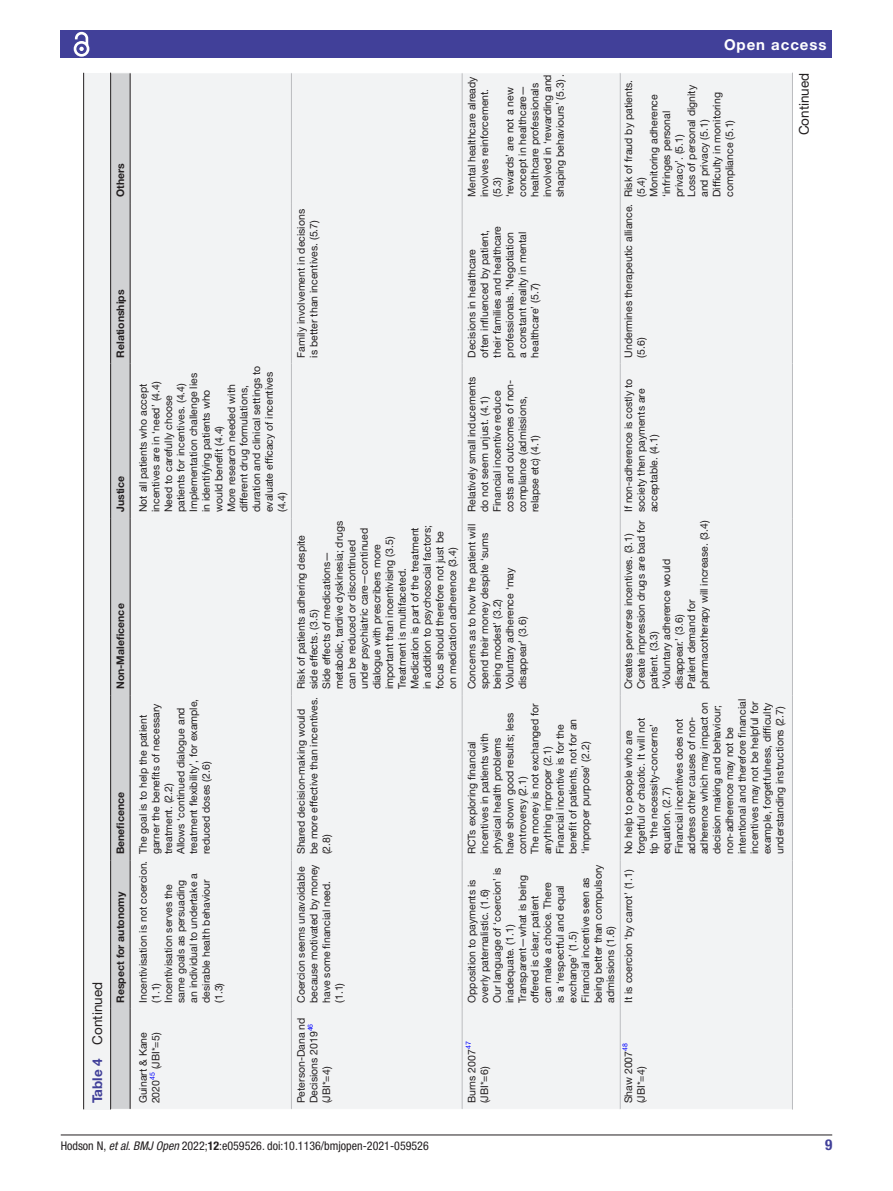
<style>
.page{position:relative;width:893px;height:1191px;background:#fff}
.page>*{position:absolute;margin:0;border:0;box-sizing:border-box;transform-origin:0 0}
.t1{font:700 15px "Helvetica Neue LT Std";letter-spacing:.065em;color:#fff}
.t2{font:700 condensed 15px "Helvetica Neue LT Std";color:#414099}
.t3{font:13.5px "Helvetica Neue LT Std";color:#231f20}
.t4{font:condensed 12px "Helvetica Neue LT Std";color:#231f20}
.t5{font:10.5px/12.6px "Helvetica Neue LT Std";color:#231f20}
.t6{font:700 10.5px "Helvetica Neue LT Std";color:#231f20}
.t7{font:6.9px "Helvetica Neue LT Std";color:#00f}
.s1{font-weight:700;color:#414099}
.s2{font-style:italic}
.s3{font-weight:700}
</style>
<div class="page">
<hr style="left:61px;top:1134px;width:771px;height:1px;background:#231f20">
<div style="left:61px;top:31px;width:771px;height:27px;background:#414099"></div>
<svg style="left:73px;top:31px;width:17px;height:26px"></svg>
<div style="left:102px;top:73px;width:691px;height:1036px;background:#f2f3f4"></div>
<hr style="left:110px;top:1008px;width:1px;height:101px;background:#231f20">
<hr style="left:130px;top:1008px;width:1px;height:101px;background:#231f20">
<hr style="left:110px;top:860px;width:1px;height:148px;background:#231f20">
<hr style="left:130px;top:860px;width:1px;height:148px;background:#231f20">
<hr style="left:110px;top:695px;width:1px;height:165px;background:#231f20">
<hr style="left:130px;top:695px;width:1px;height:165px;background:#231f20">
<hr style="left:110px;top:518px;width:1px;height:177px;background:#231f20">
<hr style="left:130px;top:518px;width:1px;height:177px;background:#231f20">
<hr style="left:110px;top:363px;width:1px;height:155px;background:#231f20">
<hr style="left:130px;top:363px;width:1px;height:155px;background:#231f20">
<hr style="left:110px;top:203px;width:1px;height:160px;background:#231f20">
<hr style="left:130px;top:203px;width:1px;height:160px;background:#231f20">
<hr style="left:110px;top:73px;width:1px;height:130px;background:#231f20">
<hr style="left:130px;top:73px;width:1px;height:130px;background:#231f20">
<hr style="left:291px;top:1008px;width:1px;height:101px;background:#bcbdc0">
<hr style="left:462px;top:1008px;width:1px;height:101px;background:#bcbdc0">
<hr style="left:291px;top:860px;width:1px;height:148px;background:#bcbdc0">
<hr style="left:462px;top:860px;width:1px;height:148px;background:#bcbdc0">
<hr style="left:291px;top:695px;width:1px;height:165px;background:#bcbdc0">
<hr style="left:462px;top:695px;width:1px;height:165px;background:#bcbdc0">
<hr style="left:291px;top:518px;width:1px;height:177px;background:#bcbdc0">
<hr style="left:462px;top:518px;width:1px;height:177px;background:#bcbdc0">
<hr style="left:291px;top:363px;width:1px;height:155px;background:#bcbdc0">
<hr style="left:462px;top:363px;width:1px;height:155px;background:#bcbdc0">
<hr style="left:291px;top:203px;width:1px;height:160px;background:#bcbdc0">
<hr style="left:462px;top:203px;width:1px;height:160px;background:#bcbdc0">
<hr style="left:291px;top:73px;width:1px;height:130px;background:#bcbdc0">
<hr style="left:462px;top:73px;width:1px;height:130px;background:#bcbdc0">
<svg style="left:111px;top:73px;width:19px;height:1036px;background:#cccdcf"></svg>
<hr style="left:620px;top:1008px;width:1px;height:101px;background:#bcbdc0">
<hr style="left:620px;top:860px;width:1px;height:148px;background:#bcbdc0">
<hr style="left:620px;top:695px;width:1px;height:165px;background:#bcbdc0">
<hr style="left:620px;top:518px;width:1px;height:177px;background:#bcbdc0">
<hr style="left:620px;top:363px;width:1px;height:155px;background:#bcbdc0">
<hr style="left:620px;top:203px;width:1px;height:160px;background:#bcbdc0">
<hr style="left:620px;top:73px;width:1px;height:130px;background:#bcbdc0">
<hr style="left:792px;top:1008px;width:1px;height:101px;background:#bcbdc0">
<hr style="left:792px;top:860px;width:1px;height:148px;background:#bcbdc0">
<hr style="left:792px;top:695px;width:1px;height:165px;background:#bcbdc0">
<hr style="left:792px;top:518px;width:1px;height:177px;background:#bcbdc0">
<hr style="left:792px;top:363px;width:1px;height:155px;background:#bcbdc0">
<hr style="left:792px;top:203px;width:1px;height:160px;background:#bcbdc0">
<hr style="left:792px;top:73px;width:1px;height:130px;background:#bcbdc0">
<div style="left:84px;top:73px;width:18px;height:1036px;background:#f2f3f4"></div>
<hr style="left:83px;top:73px;width:1px;height:1036px;background:#231f20">
<p class="t3" style="left:89px;top:1103px;width:123px;rotate:-90deg"><span class="s1">Table 4</span> Continued</p>
<p class="t6" style="left:114px;top:197px;width:35px;rotate:-90deg">Others</p>
<p class="t6" style="left:114px;top:357px;width:70px;rotate:-90deg">Relationships</p>
<p class="t6" style="left:114px;top:512px;width:38px;rotate:-90deg">Justice</p>
<p class="t6" style="left:114px;top:689px;width:87px;rotate:-90deg">Non-Maleficence</p>
<p class="t6" style="left:114px;top:854px;width:64px;rotate:-90deg">Beneficence</p>
<p class="t6" style="left:114px;top:1002px;width:113px;rotate:-90deg">Respect for autonomy</p>
<p class="t5" style="left:137px;top:512px;width:148px;rotate:-90deg">Not all patients who accept incentives are in ‘need’ (4.4)<br>Need to carefully choose patients for incentives. (4.4)<br>Implementation challenge lies in identifying patients who would benefit (4.4)<br>More research needed with different drug formulations, duration and clinical settings to evaluate efficacy of incentives (4.4)</p>
<p class="t5" style="left:137px;top:854px;width:157px;rotate:-90deg">The goal is to help the patient garner the benefits of necessary treatment. (2.2)<br>Allows ‘continued dialogue and treatment flexibility’, for example, reduced doses (2.6)</p>
<p class="t5" style="left:137px;top:1002px;width:144px;rotate:-90deg">Incentivisation is not coercion. (1.1)<br>Incentivisation serves the same goals as persuading<br>an individual to undertake a desirable health behaviour (1.3)</p>
<p class="t5" style="left:137px;top:1103px;width:72px;rotate:-90deg">Guinart &amp; Kane<br>2020<sup>45</sup> (JBI*=5)</p>
<p class="t5" style="left:295px;top:357px;width:150px;rotate:-90deg">Family involvement in decisions is better than incentives. (5.7)</p>
<p class="t5" style="left:295px;top:689px;width:170px;rotate:-90deg">Risk of patients adhering despite side effects. (3.5)<br>Side effects of medications— metabolic, tardive dyskinesia; drugs can be reduced or discontinued under psychiatric care—continued dialogue with prescribers more important than incentivising (3.5)<br>Treatment is multifaceted.<br>Medication is part of the treatment in addition to psychosocial factors; focus should therefore not just be on medication adherence (3.4)</p>
<p class="t5" style="left:295px;top:854px;width:159px;rotate:-90deg">Shared decision-making would be more effective than incentives. (2.8)</p>
<p class="t5" style="left:295px;top:1002px;width:140px;rotate:-90deg">Coercion seems unavoidable because motivated by money have some financial need. (1.1)</p>
<h1 class="t1" style="left:724px;top:35px;width:104px">Open access</h1>
<p class="t5" style="left:465px;top:197px;width:125px;rotate:-90deg">Mental healthcare already involves reinforcement. (5.3)<br>‘rewards’ are not a new concept in healthcare— healthcare professionals involved in ‘rewarding and shaping behaviours’ (5.3) .</p>
<p class="t5" style="left:465px;top:357px;width:133px;rotate:-90deg">Decisions in healthcare often influenced by patient, their families and healthcare professionals. ‘Negotiation a constant reality in mental healthcare’ (5.7)</p>
<p class="t5" style="left:465px;top:512px;width:137px;rotate:-90deg">Relatively small inducements do not seem unjust. (4.1)<br>Financial incentive reduce costs and outcomes of non&shy;compliance (admissions, relapse etc) (4.1)</p>
<p class="t5" style="left:465px;top:689px;width:167px;rotate:-90deg">Concerns as to how the patient will spend their money despite ‘sums being modest’ (3.2)<br>Voluntary adherence ‘may disappear’ (3.6)</p>
<p class="t5" style="left:465px;top:854px;width:153px;rotate:-90deg">RCTs exploring financial incentives in patients with physical health problems<br>have shown good results; less controversy (2.1)<br>The money is not exchanged for anything improper (2.1)<br>Financial incentive is for the benefit of patients, not for an ‘improper purpose’ (2.2)</p>
<p class="t5" style="left:465px;top:1002px;width:140px;rotate:-90deg">Opposition to payments is overly paternalistic. (1.6)<br>Our language of ‘coercion’ is inadequate. (1.1)<br>Transparent—what is being offered is clear; patient<br>can make a choice. There<br>is a ‘respectful and equal exchange’ (1.5)<br>Financial incentive seen as being better than compulsory admissions (1.6)</p>
<p class="t5" style="left:622px;top:197px;width:119px;rotate:-90deg">Risk of fraud by patients. (5.4)<br>Monitoring adherence ‘infringes personal privacy’. (5.1)<br>Loss of personal dignity and privacy (5.1)<br>Difficulty in monitoring compliance (5.1)</p>
<p class="t5" style="left:622px;top:357px;width:155px;rotate:-90deg">Undermines therapeutic alliance. (5.6)</p>
<p class="t5" style="left:622px;top:512px;width:135px;rotate:-90deg">If non-adherence is costly to society then payments are acceptable. (4.1)</p>
<p class="t5" style="left:622px;top:689px;width:171px;rotate:-90deg">Creates perverse incentives. (3.1)<br>Create impression drugs are bad for patient. (3.3)<br>‘Voluntary adherence would disappear.’ (3.6)<br>Patient demand for pharmacotherapy will increase. (3.4)</p>
<p class="t5" style="left:622px;top:854px;width:157px;rotate:-90deg">No help to people who are forgetful or chaotic. It will not<br>tip ‘the necessity-concerns’ equation. (2.7)<br>Financial incentives does not address other causes of non&shy;adherence which may impact on decision making and behaviour; non-adherence may not be intentional and therefore financial incentives may not be helpful for example, forgetfulness, difficulty understanding instructions (2.7)</p>
<p class="t5" style="left:622px;top:1002px;width:135px;rotate:-90deg">It is coercion ‘by carrot’ (1.1)</p>
<p class="t3" style="left:796px;top:135px;width:64px;rotate:-90deg">Continued</p>
<p class="t5" style="left:295px;top:1103px;width:87px;rotate:-90deg">Peterson-Dana nd<br>Decisions 2019</p>
<p class="t7" style="left:306px;top:1031px;width:9px;rotate:-90deg">46</p>
<p class="t5" style="left:320px;top:1103px;width:38px;rotate:-90deg">(JBI*=4)</p>
<p class="t7" style="left:464px;top:1049px;width:9px;rotate:-90deg">47</p>
<p class="t5" style="left:465px;top:1103px;width:56px;rotate:-90deg">Burns 2007</p>
<p class="t5" style="left:478px;top:1103px;width:38px;rotate:-90deg">(JBI*=6)</p>
<p class="t5" style="left:622px;top:1103px;width:62px;rotate:-90deg">Shaw 2007<sup>48 </sup>(JBI*=4)</p>
<p class="t4" style="left:61px;top:1138px;width:370px">Hodson N, <span class="s2">et al</span>. <span class="s2">BMJ Open</span> 2022;<span class="s3">12</span>:e059526. doi:10.1136/bmjopen-2021-059526</p>
<h1 class="t2" style="left:825px;top:1135px;width:9px">9</h1>
</div>
